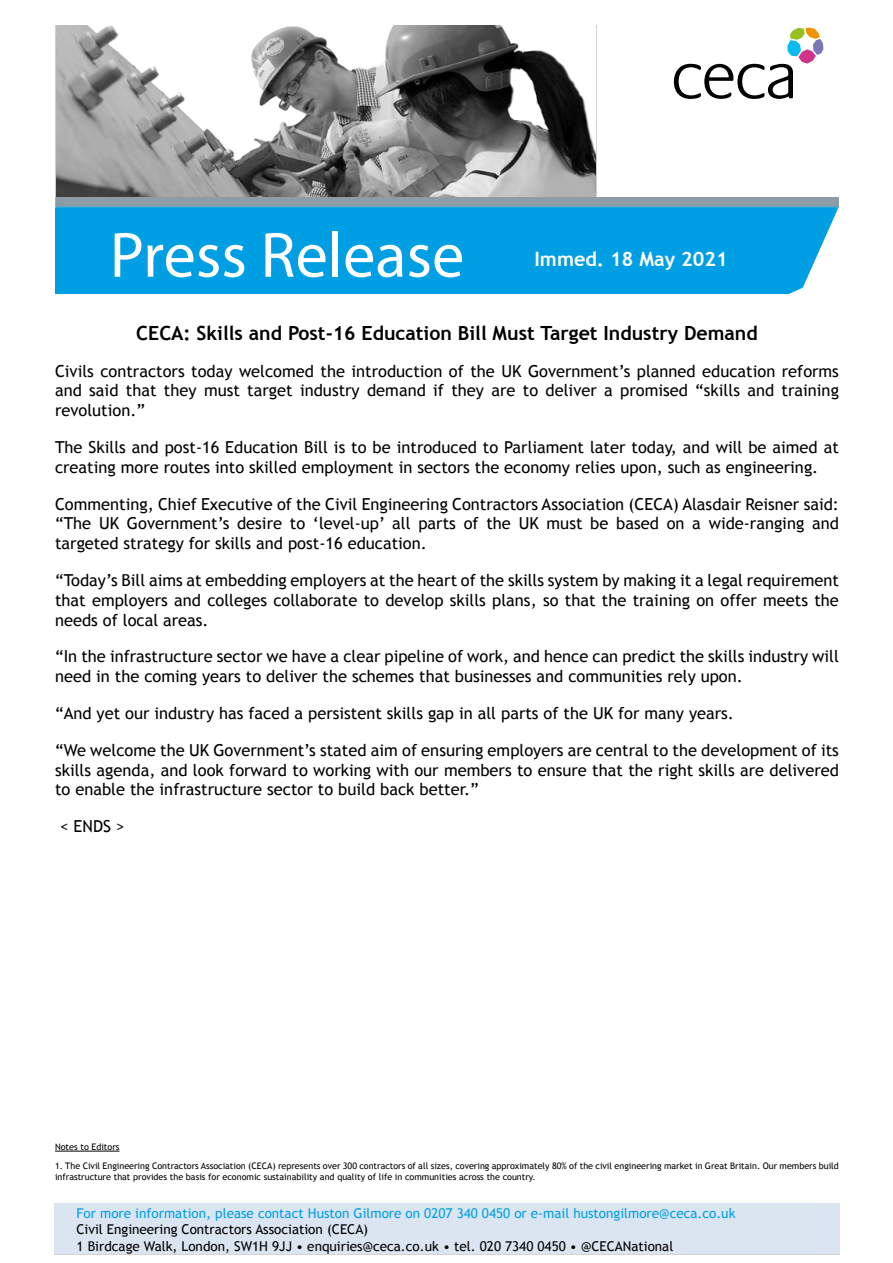
<style>
.page{position:relative;width:893px;height:1263px;background:#fff}
.page>*{position:absolute;margin:0;border:0;box-sizing:border-box;transform-origin:0 0}
.t1{font:64.5px "Myriad Pro";color:#fff}
.t2{font:700 19.8px "Trebuchet MS";color:#fff}
.t3{font:700 19.5px "Trebuchet MS";color:#000}
.t4{font:16.5px/19.8px "Trebuchet MS";color:#000;text-align:justify}
.t5{font:13.5px/16.5px "Trebuchet MS";color:#000}
.t6{font:13.5px "Trebuchet MS";color:#009fe3}
.t7{font:9px/10.8px "Trebuchet MS";color:#000}
</style>
<div class="page">
<hr style="left:55px;top:1151px;width:65px;height:1px;background:#000">
<img style="left:56px;top:26px;width:541px;height:172px">
<img style="left:55px;top:198px;width:703px;height:10px">
<div style="left:54px;top:208px;width:805px;height:86px;background:#009fe3"></div>
<svg style="left:758px;top:197px;width:101px;height:97px"></svg>
<div style="left:54px;top:1203px;width:785px;height:52px;background:#dbe5f1"></div>
<div style="left:8px;top:40px;width:47px;height:303px;background:#fff"></div>
<svg style="left:674px;top:27px;width:149px;height:72px"></svg>
<h1 class="t1" style="left:110px;top:215px;width:356px">Press Release</h1>
<p class="t2" style="left:534px;top:246px;width:195px">Immed. 18 May 2021</p>
<p class="t3" style="left:136px;top:321px;width:623px">CECA: Skills and Post-16 Education Bill Must Target Industry Demand</p>
<p class="t4" style="left:55px;top:361px;width:785px">Civils contractors today welcomed the introduction of the UK Government’s planned education reforms and said that they must target industry demand if they are to deliver a promised “skills and training revolution.”</p>
<p class="t4" style="left:55px;top:437px;width:785px">The Skills and post-16 Education Bill is to be introduced to Parliament later today, and will be aimed at creating more routes into skilled employment in sectors the economy relies upon, such as engineering.</p>
<p class="t4" style="left:55px;top:494px;width:785px">Commenting, Chief Executive of the Civil Engineering Contractors Association (CECA) Alasdair Reisner said: “The UK Government’s desire to ‘level-up’ all parts of the UK must be based on a wide-ranging and targeted strategy for skills and post-16 education.</p>
<p class="t4" style="left:55px;top:570px;width:785px">“Today’s Bill aims at embedding employers at the heart of the skills system by making it a legal requirement that employers and colleges collaborate to develop skills plans, so that the training on offer meets the needs of local areas.</p>
<p class="t4" style="left:55px;top:647px;width:785px">“In the infrastructure sector we have a clear pipeline of work, and hence can predict the skills industry will need in the coming years to deliver the schemes that businesses and communities rely upon.</p>
<p class="t4" style="left:55px;top:703px;width:680px">“And yet our industry has faced a persistent skills gap in all parts of the UK for many years.</p>
<p class="t4" style="left:55px;top:740px;width:785px">“We welcome the UK Government’s stated aim of ensuring employers are central to the development of its skills agenda, and look forward to working with our members to ensure that the right skills are delivered to enable the infrastructure sector to build back better.”</p>
<p class="t4" style="left:60px;top:817px;width:66px">&lt; ENDS &gt;</p>
<p class="t7" style="left:55px;top:1141px;width:66px">Notes to Editors</p>
<p class="t7" style="left:55px;top:1161px;width:785px">1. The Civil Engineering Contractors Association (CECA) represents over 300 contractors of all sizes, covering approximately 80% of the civil engineering market in Great Britain. Our members build infrastructure that provides the basis for economic sustainability and quality of life in communities across the country.</p>
<p class="t6" style="left:77px;top:1205px;width:660px">For more information, please contact Huston Gilmore on 0207 340 0450 or e-mail hustongilmore@ceca.co.uk</p>
<p class="t5" style="left:77px;top:1221px;width:598px">Civil Engineering Contractors Association (CECA)<br>1 Birdcage Walk, London, SW1H 9JJ • enquiries@ceca.co.uk • tel. 020 7340 0450 • @CECANational</p>
</div>
